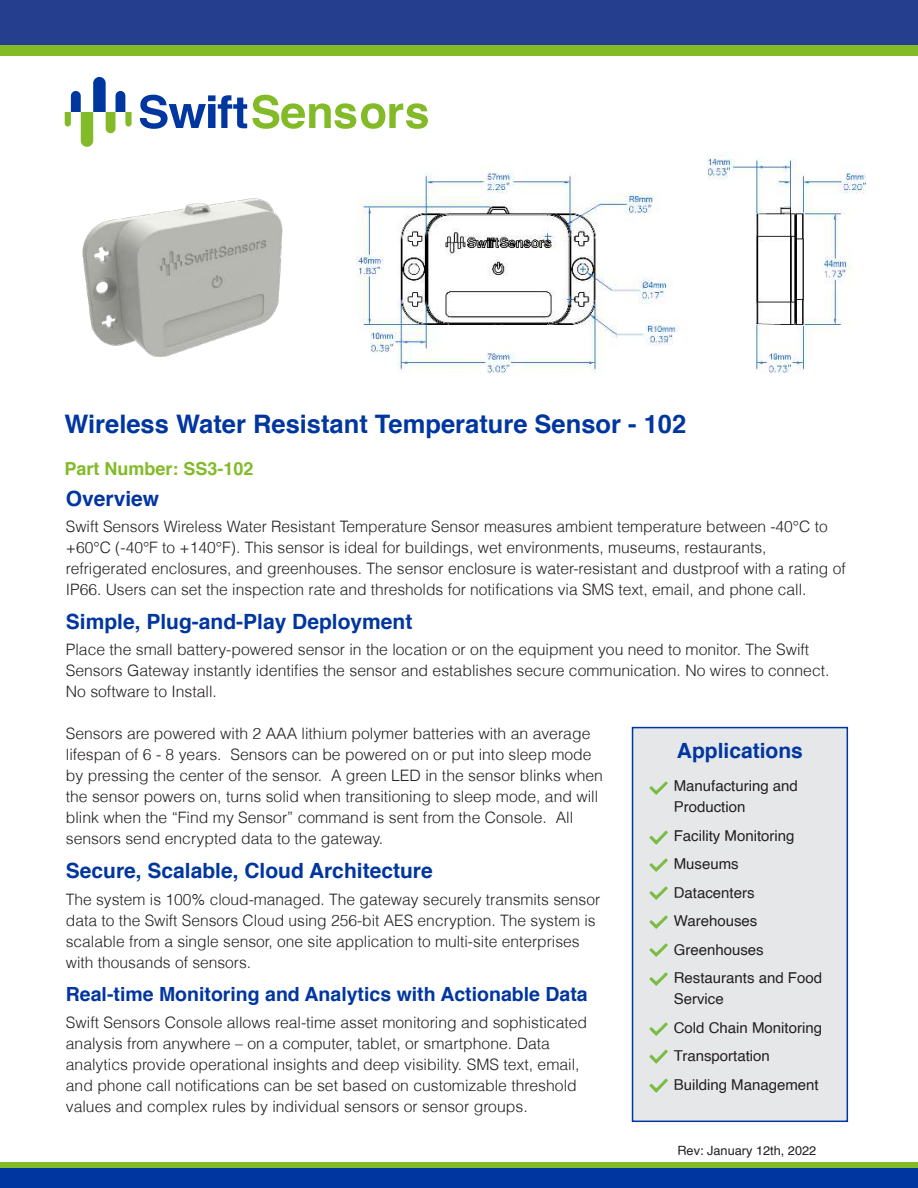
<style>
.page{position:relative;width:918px;height:1188px;background:#fff}
.page>*{position:absolute;margin:0;border:0;box-sizing:border-box;transform-origin:0 0}
.t1{font:700 25.5px "Helvetica";color:#0036a0}
.t2{font:700 21px "Helvetica";color:#0036a0}
.t3{font:700 19.5px "Helvetica";color:#0036a0}
.t4{font:700 18px "Helvetica";color:#82bb27}
.t5{font:300 15.75px/21px "Helvetica";color:#231f20}
.t6{font:15px/28.5px "Helvetica";color:#231f20}
.t7{font:12.75px "Helvetica";color:#231f20}
</style>
<div class="page">
<svg style="left:0;top:1162px;width:918px;height:7px;background:#6fa838"></svg>
<div style="left:0;top:0;width:918px;height:56px;background:#82bb27"></div>
<div style="left:0;top:0;width:918px;height:44px;background:#253f8e"></div>
<div style="left:0;top:1169px;width:918px;height:19px;background:#0036a0"></div>
<svg style="left:140px;top:95px;width:288px;height:34px"></svg>
<svg style="left:65px;top:77px;width:67px;height:70px"></svg>
<img style="left:356px;top:158px;width:510px;height:216px">
<div style="left:633px;top:728px;width:214px;height:393px;background:#e6e7e9"></div>
<div style="left:632px;top:727px;width:216px;height:395px;border:2px solid #0036a0"></div>
<img style="left:82px;top:198px;width:201px;height:159px">
<img style="left:649px;top:781px;width:19px;height:14px">
<img style="left:649px;top:830px;width:19px;height:15px">
<img style="left:649px;top:858px;width:19px;height:14px">
<img style="left:649px;top:886px;width:19px;height:14px">
<img style="left:649px;top:915px;width:19px;height:14px">
<img style="left:649px;top:943px;width:19px;height:14px">
<img style="left:649px;top:972px;width:19px;height:14px">
<img style="left:649px;top:1022px;width:19px;height:14px">
<img style="left:649px;top:1049px;width:19px;height:15px">
<img style="left:649px;top:1078px;width:19px;height:15px">
<h1 class="t1" style="left:64px;top:403px;width:623px">Wireless Water Resistant Temperature Sensor - 102</h1>
<p class="t4" style="left:64px;top:454px;width:191px">Part Number: SS3-102</p>
<h2 class="t2" style="left:66px;top:482px;width:95px">Overview</h2>
<p class="t5" style="left:66px;top:516px;width:781px">Swift Sensors Wireless Water Resistant Temperature Sensor measures ambient temperature between -40°C to +60°C (-40°F to +140°F). This sensor is ideal for buildings, wet environments, museums, restaurants, refrigerated enclosures, and greenhouses. The sensor enclosure is water-resistant and dustproof with a rating of IP66. Users can set the inspection rate and thresholds for notifications via SMS text, email, and phone call.</p>
<h2 class="t2" style="left:66px;top:605px;width:348px">Simple, Plug-and-Play Deployment</h2>
<p class="t5" style="left:66px;top:639px;width:765px">Place the small battery-powered sensor in the location or on the equipment you need to monitor. The Swift<br>Sensors Gateway instantly identifies the sensor and establishes secure communication. No wires to connect.<br>No software to Install.</p>
<p class="t5" style="left:66px;top:723px;width:539px">Sensors are powered with 2 AAA lithium polymer batteries with an average lifespan of 6 - 8 years. Sensors can be powered on or put into sleep mode by pressing the center of the sensor. A green LED in the sensor blinks when the sensor powers on, turns solid when transitioning to sleep mode, and will blink when the “Find my Sensor” command is sent from the Console. All sensors send encrypted data to the gateway.</p>
<h2 class="t2" style="left:66px;top:854px;width:368px">Secure, Scalable, Cloud Architecture</h2>
<p class="t5" style="left:66px;top:888px;width:536px">The system is 100% cloud-managed. The gateway securely transmits sensor data to the Swift Sensors Cloud using 256-bit AES encryption. The system is scalable from a single sensor, one site application to multi-site enterprises with thousands of sensors.</p>
<p class="t3" style="left:66px;top:979px;width:523px">Real-time Monitoring and Analytics with Actionable Data</p>
<p class="t5" style="left:66px;top:1011px;width:523px">Swift Sensors Console allows real-time asset monitoring and sophisticated analysis from anywhere – on a computer, tablet, or smartphone. Data analytics provide operational insights and deep visibility. SMS text, email, and phone call notifications can be set based on customizable threshold values and complex rules by individual sensors or sensor groups.</p>
<p class="t7" style="left:677px;top:1141px;width:140px">Rev: January 12th, 2022</p>
<h2 class="t2" style="left:677px;top:733px;width:128px">Applications</h2>
<p class="t6" style="left:674px;top:776px;width:126px;line-height:21px">Manufacturing and<br>Production</p>
<p class="t6" style="left:674px;top:822px;width:150px">Facility Monitoring<br>Museums<br>Datacenters<br>Warehouses<br>Greenhouses<br>Restaurants and Food</p>
<p class="t6" style="left:674px;top:985px;width:150px">Service<br>Cold Chain Monitoring<br>Transportation<br>Building Management</p>
</div>
